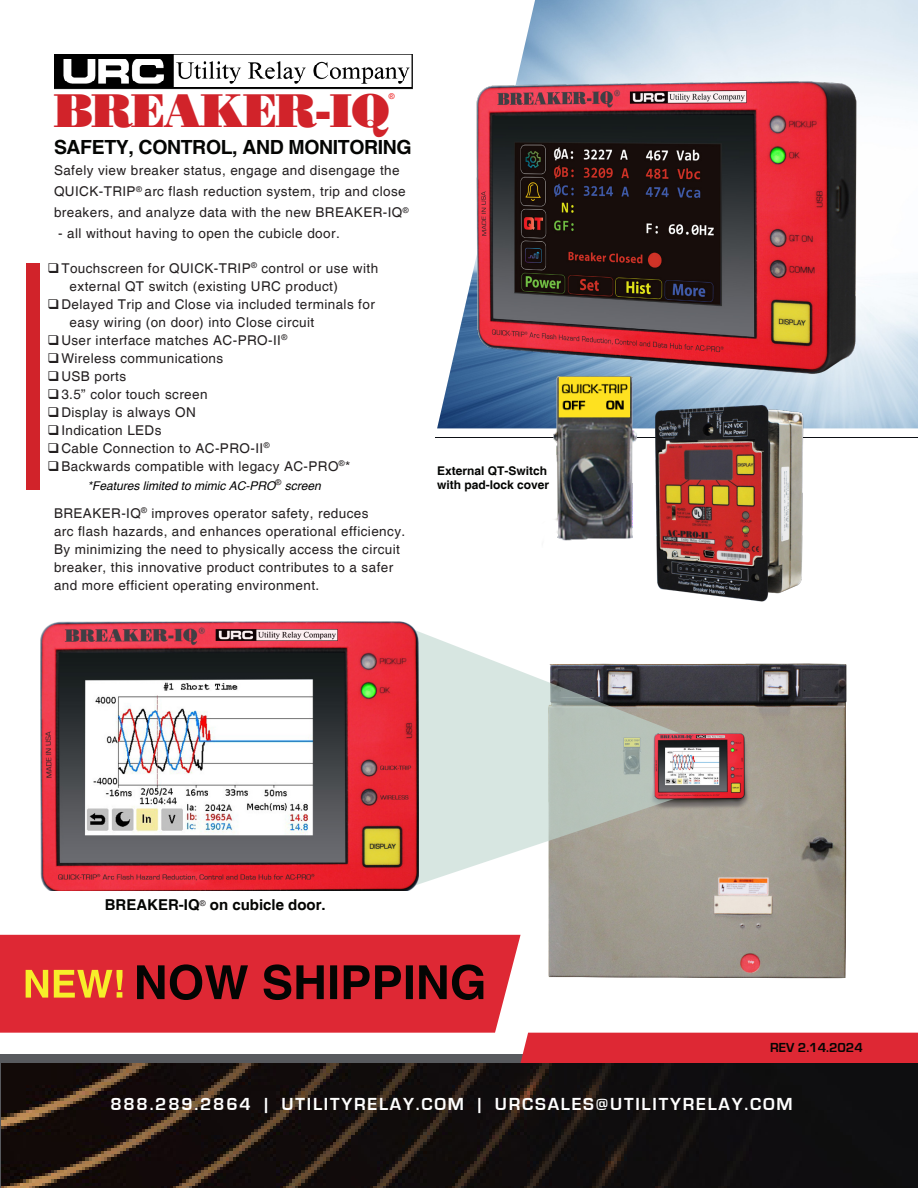
<style>
.page{position:relative;width:918px;height:1188px;background:#fff}
.page>*{position:absolute;margin:0;border:0;box-sizing:border-box;transform-origin:0 0}
.t1{font:46.5px "Bodoni Poster";letter-spacing:-.03em;color:#d1232a}
.t2{font:700 19.5px "Helvetica";letter-spacing:-.02em;color:#040503}
.t3{font:700 18px "Eurostile";letter-spacing:.1em;color:#fff}
.t4{font:700 15px "Helvetica";color:#040503}
.t5{font:13.5px/18px "Helvetica";letter-spacing:.03em;color:#231f20}
.t6{font:700 13.5px "Eurostile";color:#040503}
.t7{font:italic 12px "Helvetica";color:#000}
.t8{font:700 12px/14.4px "Helvetica";color:#040503}
.t9{font:7.8px "Helvetica";color:#ee2123}
</style>
<div class="page">
<img style="left:437px;top:0;width:481px;height:428px">
<hr style="left:435px;top:437px;width:483px;height:1px;background:#0d1015">
<div style="left:27px;top:263px;width:13px;height:226px;background:#d1232a"></div>
<div style="left:0;top:935px;width:521px;height:98px;background:#de2834"></div>
<img style="left:54px;top:54px;width:358px;height:36px">
<div style="left:0;top:1055px;width:915px;height:133px;background:#585a5e"></div>
<div style="left:513px;top:1033px;width:405px;height:30px;background:#de2834"></div>
<img style="left:2px;top:1063px;width:916px;height:125px">
<img style="left:548px;top:663px;width:299px;height:316px">
<img style="left:541px;top:391px;width:102px;height:150px">
<svg style="left:26px;top:970px;width:97px;height:28px;background:#ea8c2e"></svg>
<svg style="left:137px;top:964px;width:346px;height:36px;background:#7a171d"></svg>
<img style="left:637px;top:393px;width:188px;height:209px">
<svg style="left:437px;top:639px;width:282px;height:249px"></svg>
<img style="left:40px;top:621px;width:397px;height:270px">
<img style="left:649px;top:730px;width:100px;height:72px">
<img style="left:468px;top:70px;width:408px;height:321px">
<p class="t1" style="left:54px;top:82px;width:338px">BREAKER-IQ</p>
<p class="t9" style="left:389px;top:91px;width:7px">®</p>
<p class="t2" style="left:54px;top:135px;width:359px">SAFETY, CONTROL, AND MONITORING</p>
<p class="t5" style="left:54px;top:160px;width:356px;line-height:21px">Safely view breaker status, engage and disengage the<br>QUICK-TRIP<sup>®</sup> arc flash reduction system, trip and close breakers, and analyze data with the new BREAKER-IQ<sup>®</sup></p>
<p class="t5" style="left:58px;top:225px;width:283px">- all without having to open the cubicle door.</p>
<p class="t5" style="left:70px;top:259px;width:310px;text-indent:-8px">Touchscreen for QUICK-TRIP<sup>®</sup> control or use with external QT switch (existing URC product)</p>
<p class="t5" style="left:70px;top:295px;width:307px;text-indent:-8px">Delayed Trip and Close via included terminals for easy wiring (on door) into Close circuit</p>
<p class="t5" style="left:61px;top:331px;width:227px">User interface matches AC-PRO-II<sup>®</sup></p>
<p class="t5" style="left:61px;top:349px;width:163px">Wireless communications</p>
<p class="t5" style="left:61px;top:367px;width:66px">USB ports</p>
<p class="t5" style="left:61px;top:385px;width:148px">3.5” color touch screen</p>
<p class="t5" style="left:61px;top:403px;width:136px">Display is always ON</p>
<p class="t5" style="left:61px;top:421px;width:102px">Indication LEDs</p>
<p class="t5" style="left:61px;top:439px;width:210px">Cable Connection to AC-PRO-II<sup>®</sup></p>
<p class="t5" style="left:61px;top:457px;width:290px">Backwards compatible with legacy AC-PRO<sup>®</sup>*</p>
<p class="t5" style="left:54px;top:505px;width:353px">BREAKER-IQ<sup>®</sup> improves operator safety, reduces<br>arc flash hazards, and enhances operational efficiency.<br>By minimizing the need to physically access the circuit breaker, this innovative product contributes to a safer and more efficient operating environment.</p>
<p class="t7" style="left:87px;top:479px;width:235px">*Features limited to mimic AC-PRO<sup>®</sup> screen</p>
<p class="t8" style="left:437px;top:464px;width:114px">External QT-Switch with pad-lock cover</p>
<p class="t4" style="left:105px;top:896px;width:223px">BREAKER-IQ<sup>®</sup> on cubicle door.</p>
<p class="t6" style="left:770px;top:1041px;width:94px">REV 2.14.2024</p>
<p class="t3" style="left:110px;top:1094px;width:684px">888.289.2864 | UTILITYRELAY.COM | URCSALES@UTILITYRELAY.COM</p>
</div>
